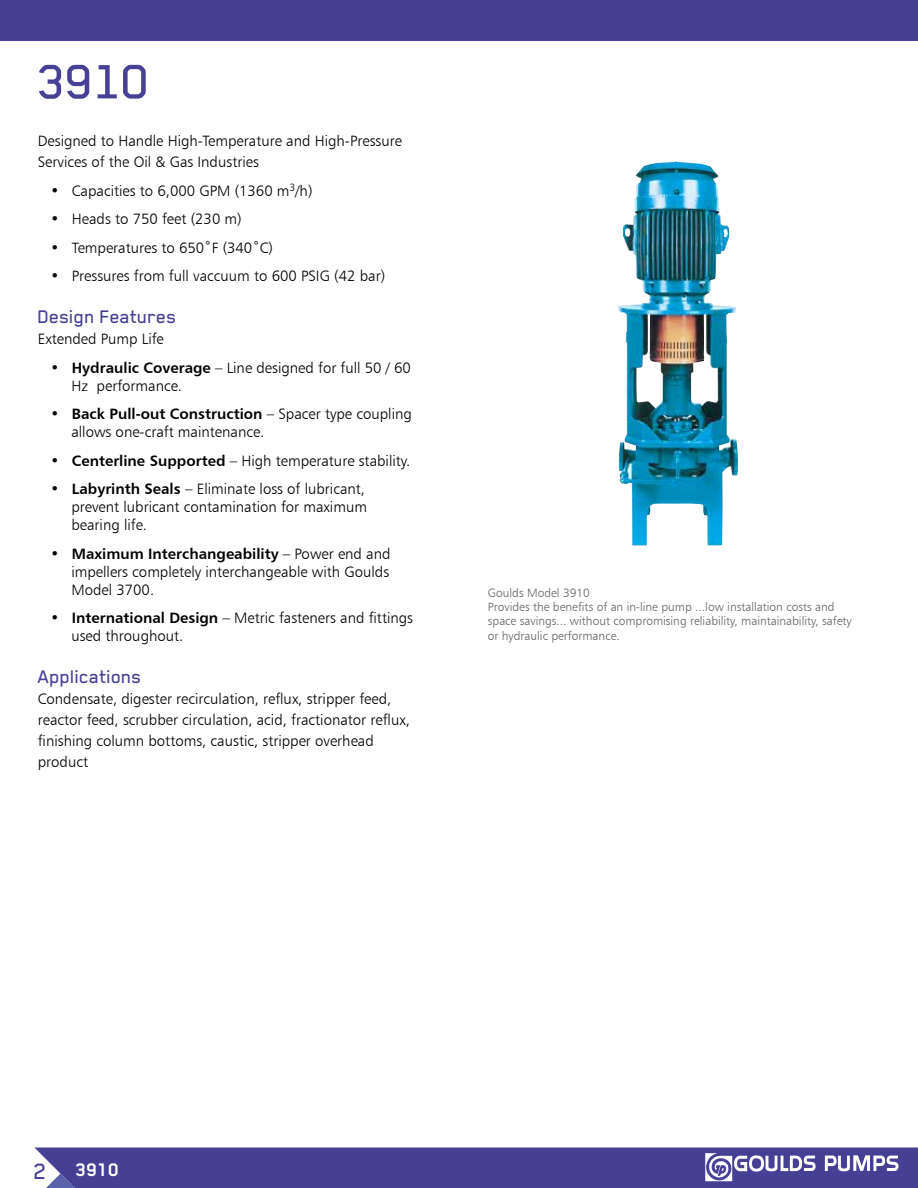
<style>
.page{position:relative;width:918px;height:1188px;background:#fff}
.page>*{position:absolute;margin:0;border:0;box-sizing:border-box;transform-origin:0 0}
.t1{font:500 55.5px "Blender Pro";color:#464194}
.t2{font:500 21px "Blender Pro";color:#464194}
.t3{font:700 21px "Blender Pro";color:#fff}
.t4{font:15px/18px "Humanist 777 BT Light B";color:#000}
.t5{font:15px "Humanist 777 BT Bold B";color:#000}
.t6{font:12px/14.4px "Humanist 777 BT Light B";color:#636466}
.s1{font-family:"Humanist 777 BT Bold B"}
.s2{font-family:"Humanist 777 BT Light B"}
.s3{font-weight:500;font-size:25.5px;color:#464194}
</style>
<div class="page">
<svg style="left:35px;top:1148px;width:883px;height:40px;background:#504c9a"></svg>
<div style="left:0;top:0;width:918px;height:40px;background:#454094"></div>
<img style="left:618px;top:162px;width:120px;height:384px">
<h1 class="t1" style="left:38px;top:52px;width:114px">3910</h1>
<p class="t4" style="left:38px;top:130px;width:366px;line-height:21px">Designed to Handle High-Temperature and High-Pressure<br>Services of the Oil &amp; Gas Industries</p>
<p class="t4" style="left:50px;top:181px;width:264px">• Capacities to 6,000 GPM (1360 m<sup>3</sup>/h)</p>
<p class="t4" style="left:50px;top:210px;width:193px">• Heads to 750 feet (230 m)</p>
<p class="t4" style="left:50px;top:238px;width:224px">• Temperatures to 650˚F (340˚C)</p>
<p class="t4" style="left:50px;top:267px;width:336px">• Pressures from full vaccuum to 600 PSIG (42 bar)</p>
<h2 class="t2" style="left:38px;top:306px;width:140px">Design Features</h2>
<p class="t4" style="left:38px;top:330px;width:128px">Extended Pump Life</p>
<p class="t4" style="left:71px;top:358px;width:341px;text-indent:-21px">• <span class="s1">Hydraulic Coverage</span> – Line designed for full 50 / 60<br>Hz performance.</p>
<p class="t5" style="left:50px;top:405px;width:363px"><span class="s2">•</span> Back Pull-out Construction <span class="s2">– Spacer type coupling</span></p>
<p class="t4" style="left:71px;top:423px;width:195px">allows one-craft maintenance.</p>
<p class="t4" style="left:50px;top:451px;width:361px">• <span class="s1">Centerline Supported</span> – High temperature stability.</p>
<p class="t4" style="left:71px;top:480px;width:297px;text-indent:-21px">• <span class="s1">Labyrinth Seals</span> – Eliminate loss of lubricant, prevent lubricant contamination for maximum bearing life.</p>
<p class="t5" style="left:50px;top:544px;width:342px"><span class="s2">•</span> Maximum Interchangeability <span class="s2">– Power end and</span></p>
<p class="t4" style="left:71px;top:562px;width:319px">impellers completely interchangeable with Goulds<br>Model 3700.</p>
<p class="t4" style="left:71px;top:609px;width:343px;text-indent:-21px">• <span class="s1">International Design</span> – Metric fasteners and fittings used throughout.</p>
<h2 class="t2" style="left:38px;top:666px;width:105px">Applications</h2>
<p class="t4" style="left:38px;top:688px;width:374px;line-height:21px">Condensate, digester recirculation, reflux, stripper feed, reactor feed, scrubber circulation, acid, fractionator reflux, finishing column bottoms, caustic, stripper overhead product</p>
<p class="t6" style="left:488px;top:585px;width:365px">Goulds Model 3910<br>Provides the benefits of an in-line pump ...low installation costs and space savings... without compromising reliability, maintainability, safety or hydraulic performance.</p>
<h2 class="t3" style="left:34px;top:1158px;width:87px"><span class="s3">2</span> 3910</h2>
</div>
